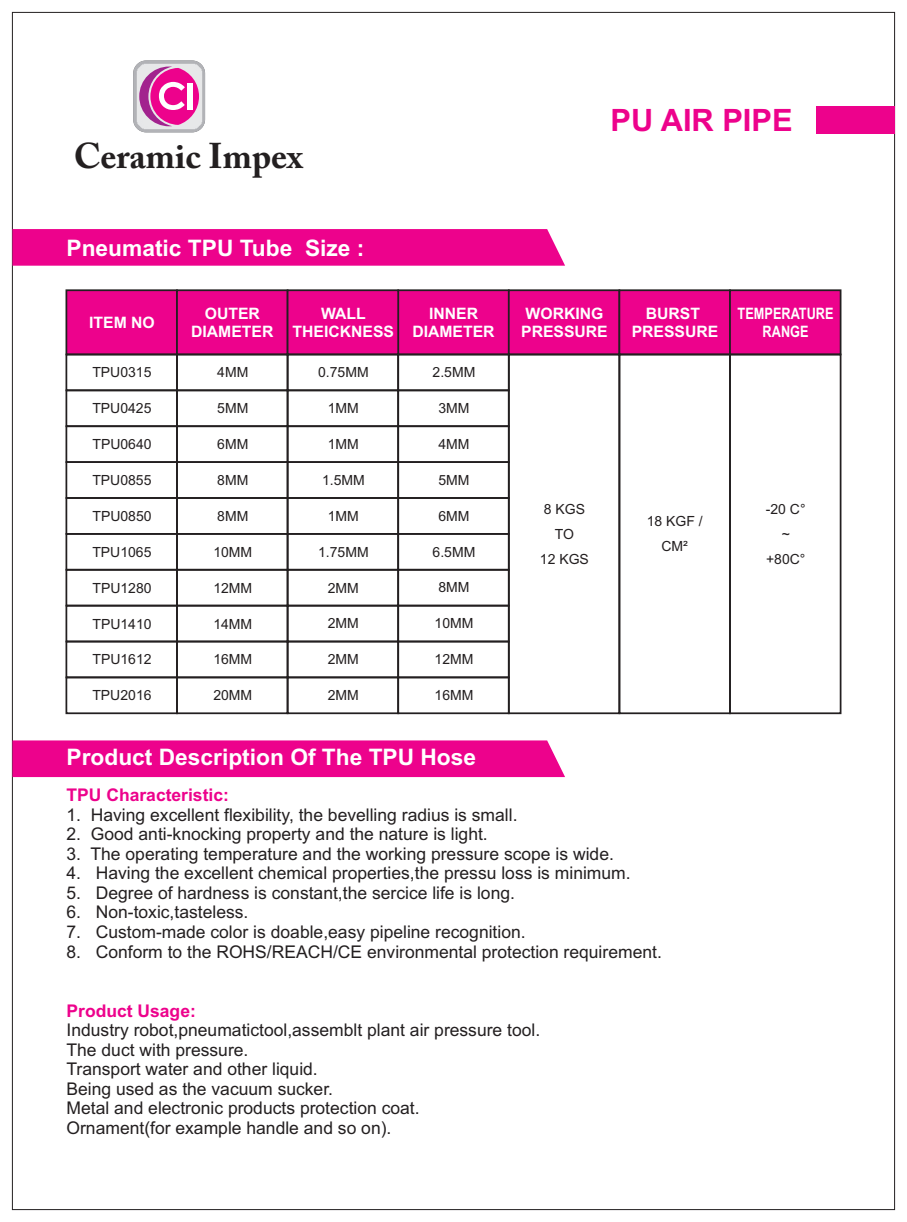
<style>
.page{position:relative;width:907px;height:1222px;background:#fff}
.page>*{position:absolute;margin:0;border:0;box-sizing:border-box;transform-origin:0 0}
.t1{font:700 35.52px "Adobe Caslon Pro";color:#231f20}
.t2{font:700 30.8px "Arial";color:#ed028c}
.t3{font:700 22.75px "Arial";color:#fff}
.t4{font:17.5px/19.6px "Arial";color:#231f20}
.t5{font:700 17.5px "Arial";color:#ed028c}
.t6{font:700 15.75px/17.7px "Arial";color:#fff;text-align:center}
.t7{font:700 15.75px/17.7px "Arial";color:#fff;text-align:center;scale:.81 1}
.t8{font:14px/25.2px "Arial";color:#231f20;text-align:center}
</style>
<div class="page">
<img style="left:133px;top:60px;width:72px;height:72px">
<svg style="left:139px;top:67px;width:60px;height:59px;background:#e15cb0"></svg>
<div style="left:187px;top:83px;width:5px;height:27px;background:#fff"></div>
<div style="left:816px;top:106px;width:78px;height:28px;background:#ed028c"></div>
<svg style="left:12px;top:229px;width:553px;height:37px;background:#ed088e"></svg>
<svg style="left:65px;top:289px;width:777px;height:67px;background:#e20586"></svg>
<div style="left:66px;top:354px;width:112px;height:37px;border:2px solid #231f20"></div>
<div style="left:176px;top:354px;width:112px;height:37px;border:2px solid #231f20"></div>
<div style="left:397px;top:354px;width:113px;height:37px;border:2px solid #231f20"></div>
<div style="left:287px;top:354px;width:112px;height:37px;border:2px solid #231f20"></div>
<div style="left:508px;top:354px;width:112px;height:360px;border:2px solid #231f20"></div>
<div style="left:618px;top:354px;width:113px;height:360px;border:2px solid #231f20"></div>
<div style="left:729px;top:354px;width:112px;height:360px;border:2px solid #231f20"></div>
<div style="left:66px;top:389px;width:112px;height:38px;border:2px solid #231f20"></div>
<div style="left:176px;top:389px;width:112px;height:38px;border:2px solid #231f20"></div>
<div style="left:397px;top:389px;width:113px;height:38px;border:2px solid #231f20"></div>
<div style="left:287px;top:389px;width:112px;height:38px;border:2px solid #231f20"></div>
<div style="left:176px;top:461px;width:112px;height:38px;border:2px solid #231f20"></div>
<div style="left:397px;top:461px;width:113px;height:38px;border:2px solid #231f20"></div>
<div style="left:287px;top:461px;width:112px;height:38px;border:2px solid #231f20"></div>
<div style="left:66px;top:425px;width:112px;height:38px;border:2px solid #231f20"></div>
<div style="left:176px;top:425px;width:112px;height:38px;border:2px solid #231f20"></div>
<div style="left:397px;top:425px;width:113px;height:38px;border:2px solid #231f20"></div>
<div style="left:287px;top:425px;width:112px;height:38px;border:2px solid #231f20"></div>
<div style="left:66px;top:497px;width:112px;height:38px;border:2px solid #231f20"></div>
<div style="left:176px;top:497px;width:112px;height:38px;border:2px solid #231f20"></div>
<div style="left:397px;top:497px;width:113px;height:38px;border:2px solid #231f20"></div>
<div style="left:287px;top:497px;width:112px;height:38px;border:2px solid #231f20"></div>
<div style="left:66px;top:533px;width:112px;height:38px;border:2px solid #231f20"></div>
<div style="left:176px;top:533px;width:112px;height:38px;border:2px solid #231f20"></div>
<div style="left:397px;top:533px;width:113px;height:38px;border:2px solid #231f20"></div>
<div style="left:287px;top:533px;width:112px;height:38px;border:2px solid #231f20"></div>
<div style="left:66px;top:605px;width:112px;height:37px;border:2px solid #231f20"></div>
<div style="left:176px;top:605px;width:112px;height:37px;border:2px solid #231f20"></div>
<div style="left:397px;top:605px;width:113px;height:37px;border:2px solid #231f20"></div>
<div style="left:287px;top:605px;width:112px;height:37px;border:2px solid #231f20"></div>
<div style="left:66px;top:569px;width:112px;height:37px;border:2px solid #231f20"></div>
<div style="left:176px;top:569px;width:112px;height:37px;border:2px solid #231f20"></div>
<div style="left:397px;top:569px;width:113px;height:37px;border:2px solid #231f20"></div>
<div style="left:287px;top:569px;width:112px;height:37px;border:2px solid #231f20"></div>
<div style="left:66px;top:641px;width:112px;height:37px;border:2px solid #231f20"></div>
<div style="left:176px;top:641px;width:112px;height:37px;border:2px solid #231f20"></div>
<div style="left:397px;top:641px;width:113px;height:37px;border:2px solid #231f20"></div>
<div style="left:287px;top:641px;width:112px;height:37px;border:2px solid #231f20"></div>
<div style="left:66px;top:676px;width:112px;height:38px;border:2px solid #231f20"></div>
<div style="left:176px;top:676px;width:112px;height:38px;border:2px solid #231f20"></div>
<div style="left:397px;top:676px;width:113px;height:38px;border:2px solid #231f20"></div>
<div style="left:287px;top:676px;width:112px;height:38px;border:2px solid #231f20"></div>
<div style="left:12px;top:740px;width:553px;height:37px;background:#ed028c"></div>
<h1 class="t1" style="left:74px;top:142px;width:230px">Ceramic Impex</h1>
<h3 class="t3" style="left:67px;top:239px;width:299px">Pneumatic TPU Tube Size :</h3>
<h2 class="t2" style="left:610px;top:109px;width:183px">PU AIR PIPE</h2>
<p class="t6" style="left:89px;top:315px;width:67px">ITEM NO</p>
<p class="t7" style="left:737px;top:306px;width:120px">TEMPERATURE<br>RANGE</p>
<p class="t8" style="left:92px;top:361px;width:61px">TPU0315</p>
<p class="t8" style="left:92px;top:397px;width:61px">TPU0425</p>
<p class="t8" style="left:92px;top:433px;width:61px">TPU0640</p>
<p class="t8" style="left:92px;top:469px;width:61px">TPU0855</p>
<p class="t8" style="left:92px;top:505px;width:61px">TPU0850</p>
<p class="t8" style="left:92px;top:540px;width:61px">TPU1065</p>
<p class="t8" style="left:92px;top:576px;width:61px">TPU1280</p>
<p class="t8" style="left:92px;top:612px;width:61px">TPU1410</p>
<p class="t8" style="left:92px;top:648px;width:61px">TPU1612</p>
<p class="t8" style="left:92px;top:684px;width:61px">TPU2016</p>
<p class="t6" style="left:521px;top:306px;width:88px;text-align:left">WORKING<br>PRESSURE</p>
<p class="t6" style="left:632px;top:306px;width:88px">BURST<br>PRESSURE</p>
<p class="t6" style="left:292px;top:306px;width:103px">WALL<br>THEICKNESS</p>
<p class="t6" style="left:191px;top:306px;width:84px">OUTER<br>DIAMETER</p>
<p class="t6" style="left:412px;top:306px;width:84px">INNER<br>DIAMETER</p>
<p class="t8" style="left:217px;top:361px;width:33px">4MM</p>
<p class="t8" style="left:217px;top:397px;width:33px">5MM</p>
<p class="t8" style="left:217px;top:433px;width:33px">6MM</p>
<p class="t8" style="left:217px;top:469px;width:33px">8MM</p>
<p class="t8" style="left:217px;top:505px;width:33px">8MM</p>
<p class="t8" style="left:213px;top:540px;width:40px">10MM</p>
<p class="t8" style="left:213px;top:576px;width:40px">12MM</p>
<p class="t8" style="left:318px;top:361px;width:52px">0.75MM</p>
<p class="t8" style="left:328px;top:397px;width:33px">1MM</p>
<p class="t8" style="left:328px;top:433px;width:33px">1MM</p>
<p class="t8" style="left:322px;top:469px;width:44px">1.5MM</p>
<p class="t8" style="left:328px;top:505px;width:33px">1MM</p>
<p class="t8" style="left:318px;top:540px;width:52px">1.75MM</p>
<p class="t8" style="left:328px;top:576px;width:33px">2MM</p>
<p class="t8" style="left:328px;top:612px;width:33px">2MM</p>
<p class="t8" style="left:328px;top:648px;width:33px">2MM</p>
<p class="t8" style="left:328px;top:684px;width:33px">2MM</p>
<p class="t8" style="left:433px;top:361px;width:44px">2.5MM</p>
<p class="t8" style="left:438px;top:397px;width:33px">3MM</p>
<p class="t8" style="left:438px;top:433px;width:33px">4MM</p>
<p class="t8" style="left:438px;top:469px;width:33px">5MM</p>
<p class="t8" style="left:438px;top:504px;width:33px">6MM</p>
<p class="t8" style="left:433px;top:540px;width:44px">6.5MM</p>
<p class="t8" style="left:438px;top:576px;width:33px">8MM</p>
<p class="t8" style="left:434px;top:612px;width:40px">10MM</p>
<p class="t8" style="left:434px;top:648px;width:40px">12MM</p>
<p class="t8" style="left:434px;top:684px;width:40px">16MM</p>
<p class="t8" style="left:540px;top:497px;width:51px">8 KGS<br>TO<br>12 KGS</p>
<p class="t8" style="left:766px;top:497px;width:41px">-20 C° ~ +80C°</p>
<p class="t8" style="left:647px;top:510px;width:58px">18 KGF /<br>CM²</p>
<p class="t8" style="left:213px;top:612px;width:40px">14MM</p>
<p class="t8" style="left:213px;top:648px;width:40px">16MM</p>
<p class="t8" style="left:213px;top:684px;width:40px">20MM</p>
<h3 class="t3" style="left:67px;top:748px;width:411px">Product Description Of The TPU Hose</h3>
<p class="t5" style="left:67px;top:788px;width:164px">TPU Characteristic:</p>
<p class="t4" style="left:67px;top:806px;width:452px">1. Having excellent flexibility, the bevelling radius is small.</p>
<p class="t4" style="left:67px;top:826px;width:423px">2. Good anti-knocking property and the nature is light.</p>
<p class="t4" style="left:67px;top:845px;width:549px">3. The operating temperature and the working pressure scope is wide.</p>
<p class="t4" style="left:67px;top:865px;width:566px">4. Having the excellent chemical properties,the pressu loss is minimum.</p>
<p class="t4" style="left:67px;top:884px;width:450px">5. Degree of hardness is constant,the sercice life is long.</p>
<p class="t4" style="left:67px;top:904px;width:183px">6. Non-toxic,tasteless.</p>
<p class="t4" style="left:67px;top:924px;width:461px">7. Custom-made color is doable,easy pipeline recognition.</p>
<p class="t4" style="left:67px;top:943px;width:597px">8. Conform to the ROHS/REACH/CE environmental protection requirement.</p>
<p class="t5" style="left:67px;top:1004px;width:131px">Product Usage:</p>
<p class="t4" style="left:67px;top:1022px;width:475px">Industry robot,pneumatictool,assemblt plant air pressure tool.<br>The duct with pressure.<br>Transport water and other liquid.<br>Being used as the vacuum sucker.<br>Metal and electronic products protection coat.<br>Ornament(for example handle and so on).</p>
</div>
